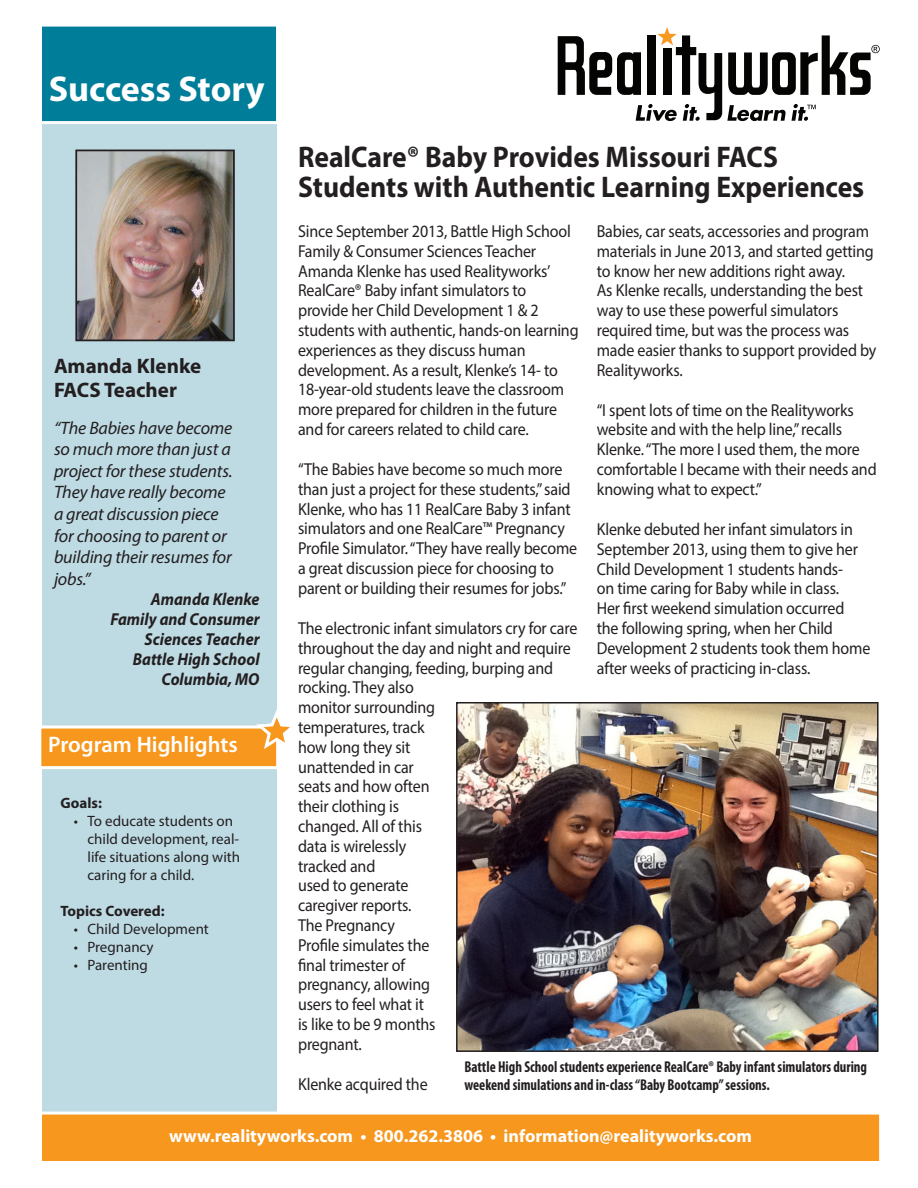
<style>
.page{position:relative;width:918px;height:1188px;background:#fff}
.page>*{position:absolute;margin:0;border:0;box-sizing:border-box;transform-origin:0 0}
.t1{font:700 36px "Myriad Pro";color:#fff}
.Body_copy{font:700 30px/30px "Myriad Pro";color:#231f20;scale:.92 1}
.t2{font:600 22.5px "Myriad Pro";color:#fff}
.t3{font:700 21px/24px "Myriad Pro";color:#231f20}
.Body_copy-2{font:italic 18px/21.6px "Myriad Pro";letter-spacing:-.01em;color:#231f20}
.t4{font:700 18px "Myriad Pro";color:#fff}
.Body_copy-3{font:17.4px/19.8px "Myriad Pro";letter-spacing:-.01em;color:#231f20;scale:.92 1}
.Body_copy-4{font:italic 700 17.4px "Myriad Pro";color:#231f20;scale:.92 1}
.Body_copy-5{font:700 condensed 15.75px/18px "Myriad Pro";color:#231f20;scale:.92 1}
.t5{font:15px/18px "Myriad Pro";color:#231f20}
.t6{font:700 15px "Myriad Pro";color:#231f20}
</style>
<div class="page">
<div style="left:42px;top:27px;width:234px;height:1134px;background:#bedbe4"></div>
<svg style="left:558px;top:27px;width:322px;height:94px"></svg>
<svg style="left:42px;top:1110px;width:838px;height:51px"></svg>
<svg style="left:41px;top:706px;width:249px;height:65px"></svg>
<div style="left:42px;top:26px;width:235px;height:100px;background:#007e99"></div>
<img style="left:78px;top:153px;width:154px;height:185px">
<div style="left:75px;top:150px;width:160px;height:191px;border:2px solid #231f20"></div>
<img style="left:459px;top:705px;width:417px;height:344px">
<div style="left:456px;top:702px;width:423px;height:350px;border:2px solid #231f20"></div>
<p class="t1" style="left:49px;top:65px;width:217px">Success Story</p>
<p class="t3" style="left:54px;top:353px;width:149px">Amanda Klenke<br>FACS Teacher</p>
<p class="Body_copy-2" style="left:54px;top:416px;width:180px">“The Babies have become so much more than just a project for these students.<br>They have really become a great discussion piece for choosing to parent or building their resumes for jobs.”</p>
<p class="Body_copy-4" style="left:151px;top:588px;width:120px">Amanda Klenke</p>
<p class="Body_copy-4" style="left:110px;top:608px;width:164px">Family and Consumer</p>
<p class="Body_copy-4" style="left:145px;top:628px;width:127px">Sciences Teacher</p>
<p class="Body_copy-4" style="left:133px;top:648px;width:139px">Battle High School</p>
<p class="Body_copy-4" style="left:161px;top:667px;width:108px">Columbia, MO</p>
<p class="t2" style="left:48px;top:730px;width:191px">Program Highlights</p>
<p class="t6" style="left:60px;top:793px;width:43px">Goals:</p>
<p class="t5" style="left:87px;top:812px;width:154px;text-indent:-14px">• To educate students on child development, real&shy;life situations along with caring for a child.</p>
<p class="t6" style="left:60px;top:901px;width:106px">Topics Covered:</p>
<p class="t5" style="left:74px;top:920px;width:136px">• Child Development</p>
<p class="t5" style="left:74px;top:938px;width:81px">• Pregnancy</p>
<p class="t5" style="left:74px;top:956px;width:76px">• Parenting</p>
<p class="Body_copy" style="left:298px;top:141px;width:617px">RealCare® Baby Provides Missouri FACS<br>Students with Authentic Learning Experiences</p>
<p class="Body_copy-3" style="left:298px;top:221px;width:306px">Since September 2013, Battle High School Family &amp; Consumer Sciences Teacher Amanda Klenke has used Realityworks’ RealCare® Baby infant simulators to provide her Child Development 1 &amp; 2 students with authentic, hands-on learning experiences as they discuss human development. As a result, Klenke’s 14- to 18-year-old students leave the classroom more prepared for children in the future and for careers related to child care.</p>
<p class="Body_copy-3" style="left:298px;top:459px;width:305px">“The Babies have become so much more than just a project for these students,” said Klenke, who has 11 RealCare Baby 3 infant simulators and one RealCare™ Pregnancy Profile Simulator. “They have really become a great discussion piece for choosing to parent or building their resumes for jobs.”</p>
<p class="Body_copy-3" style="left:298px;top:618px;width:305px">The electronic infant simulators cry for care throughout the day and night and require regular changing, feeding, burping and rocking. They also<br>monitor surrounding<br>temperatures, track<br>how long they sit<br>unattended in car<br>seats and how often<br>their clothing is<br>changed. All of this<br>data is wirelessly<br>tracked and<br>used to generate<br>caregiver reports.<br>The Pregnancy<br>Profile simulates the<br>final trimester of<br>pregnancy, allowing<br>users to feel what it<br>is like to be 9 months<br>pregnant.</p>
<p class="Body_copy-3" style="left:298px;top:1074px;width:142px">Klenke acquired the</p>
<p class="Body_copy-3" style="left:597px;top:221px;width:306px">Babies, car seats, accessories and program materials in June 2013, and started getting to know her new additions right away.<br>As Klenke recalls, understanding the best way to use these powerful simulators required time, but was the process was made easier thanks to support provided by Realityworks.</p>
<p class="Body_copy-3" style="left:597px;top:400px;width:306px">“I spent lots of time on the Realityworks website and with the help line,” recalls Klenke. “The more I used them, the more comfortable I became with their needs and knowing what to expect.”</p>
<p class="Body_copy-3" style="left:597px;top:519px;width:299px">Klenke debuted her infant simulators in September 2013, using them to give her Child Development 1 students hands-<br>on time caring for Baby while in class.<br>Her first weekend simulation occurred the following spring, when her Child Development 2 students took them home after weeks of practicing in-class.</p>
<p class="Body_copy-5" style="left:464px;top:1057px;width:439px">Battle High School students experience RealCare® Baby infant simulators during weekend simulations and in-class “Baby Bootcamp” sessions.</p>
<p class="t4" style="left:169px;top:1124px;width:584px">www.realityworks.com • 800.262.3806 • information@realityworks.com</p>
</div>
